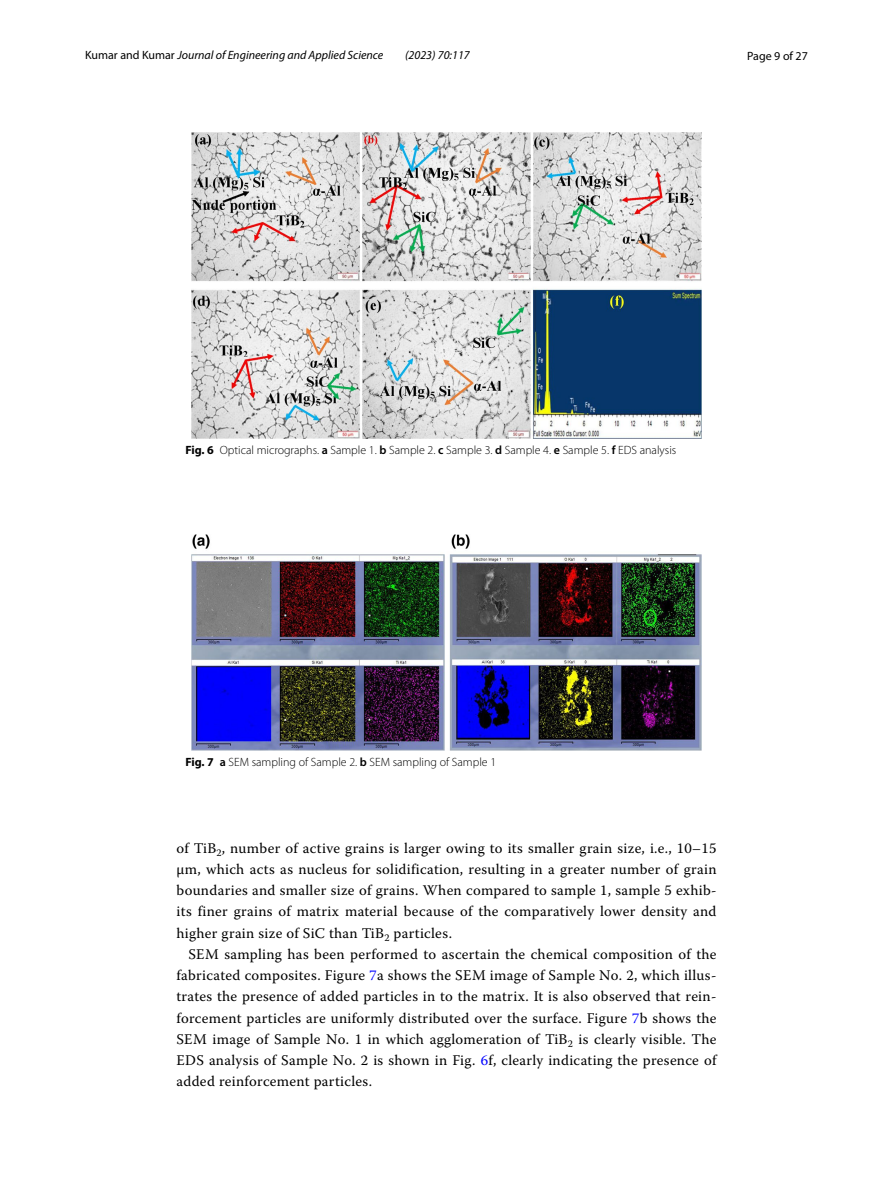
<style>
.page{position:relative;width:893px;height:1187px;background:#fff}
.page>*{position:absolute;margin:0;border:0;box-sizing:border-box;transform-origin:0 0}
.t1{font:14.7px/21.3px "Warnock Pro";letter-spacing:.02em;color:#000;text-align:justify}
.t2{font:300 12px "Myriad Pro";color:#000}
.t3{font:italic 12px "Myriad Pro";color:#000}
.t4{font:12px "Myriad Pro";color:#000}
.s1{font-style:normal}
.s2{font-weight:700}
.s3{font-weight:600}
.s4{color:#00f}
</style>
<div class="page">
<img style="left:191px;top:133px;width:511px;height:306px">
<img style="left:191px;top:534px;width:511px;height:216px">
<p class="t3" style="left:85px;top:48px;width:300px"><span class="s1">Kumar and Kumar</span> Journal of Engineering and Applied Science</p>
<p class="t3" style="left:405px;top:48px;width:66px">(2023) 70:117</p>
<p class="t4" style="left:747px;top:48px;width:62px">Page 9 of 27</p>
<p class="t2" style="left:185px;top:443px;width:492px"><span class="s2">Fig. 6</span> Optical micrographs. <span class="s3">a</span> Sample 1. <span class="s3">b</span> Sample 2. <span class="s3">c</span> Sample 3. <span class="s3">d</span> Sample 4. <span class="s3">e</span> Sample 5. <span class="s3">f</span> EDS analysis</p>
<p class="t2" style="left:185px;top:755px;width:312px"><span class="s2">Fig. 7</span> <span class="s3">a</span> SEM sampling of Sample 2. <span class="s3">b</span> SEM sampling of Sample 1</p>
<p class="t1" style="left:176px;top:836px;width:542px">of TiB<sub>2</sub>, number of active grains is larger owing to its smaller grain size, i.e., 10–15 µm, which acts as nucleus for solidification, resulting in a greater number of grain boundaries and smaller size of grains. When compared to sample 1, sample 5 exhib&shy;its finer grains of matrix material because of the comparatively lower density and higher grain size of SiC than TiB<sub>2</sub> particles.</p>
<p class="t1" style="left:176px;top:943px;width:542px;text-indent:12px">SEM sampling has been performed to ascertain the chemical composition of the fabricated composites. Figure <span class="s4">7</span>a shows the SEM image of Sample No. 2, which illus&shy;trates the presence of added particles in to the matrix. It is also observed that rein&shy;forcement particles are uniformly distributed over the surface. Figure <span class="s4">7</span>b shows the SEM image of Sample No. 1 in which agglomeration of TiB<sub>2</sub> is clearly visible. The EDS analysis of Sample No. 2 is shown in Fig. <span class="s4">6</span>f, clearly indicating the presence of added reinforcement particles.</p>
</div>
